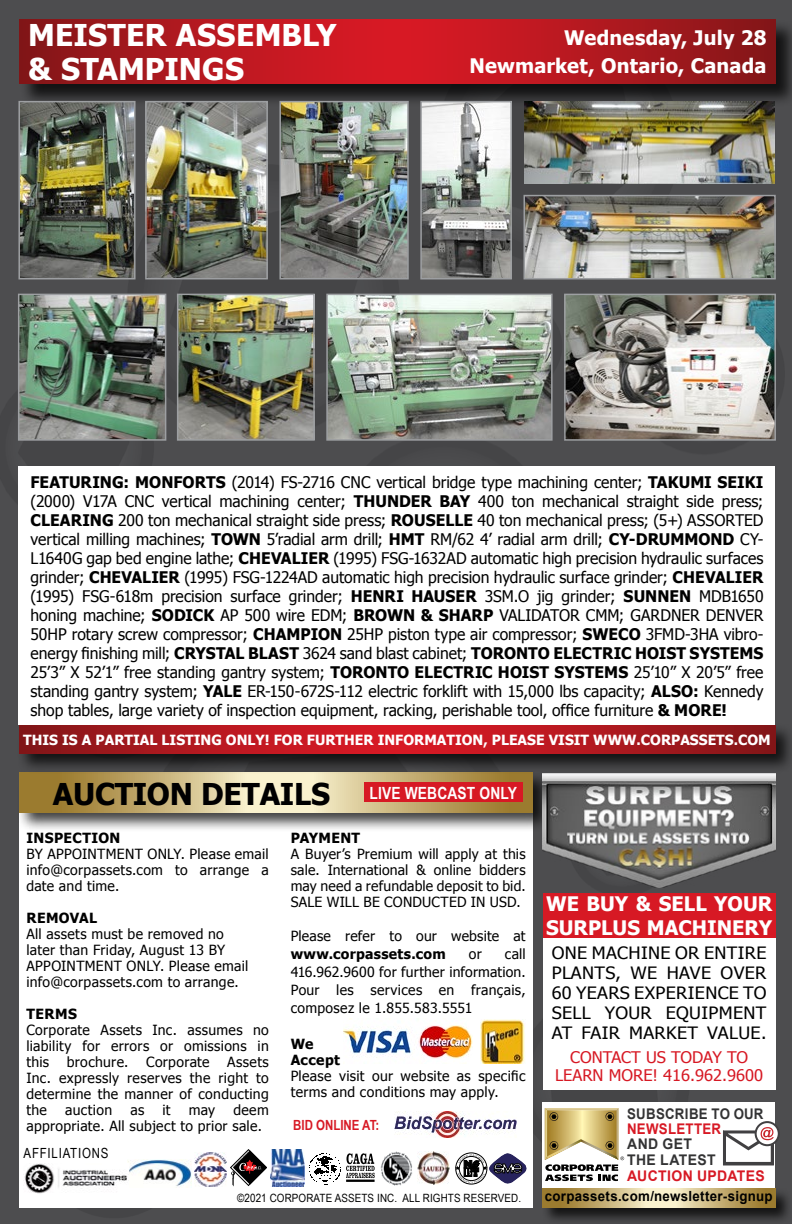
<style>
.page{position:relative;width:792px;height:1224px;background:#4d4d4f}
.page>*{position:absolute;margin:0;border:0;box-sizing:border-box;transform-origin:0 0}
.t1{font:700 30px/34px "Tahoma";letter-spacing:.005em;color:#fff}
.t2{font:700 30px "Tahoma";letter-spacing:-.01em;color:#000}
.t3{font:700 20px/28px "Tahoma";letter-spacing:.005em;color:#fff;text-align:right}
.t4{font:17px/20px "Tahoma";letter-spacing:.02em;color:#000;text-align:justify;scale:1.06 1}
.t5{font:700 16.8px "Arial Narrow";letter-spacing:.01em;color:#fff}
.t6{font:16px/19px "Tahoma";color:#000;text-align:justify}
.t7{font:16px/18px "Tahoma";color:#d71924;text-align:center}
.t8{font:700 14.6px/16px "Arial";letter-spacing:.025em;color:#333334;scale:.95 1}
.t9{font:700 14.6px "Arial";letter-spacing:.025em;color:#333334;scale:.9 1}
.t10{font:700 14.6px "Arial";letter-spacing:.02em;color:#d71924;scale:.95 1}
.t11{font:700 14.6px "Arial";letter-spacing:.02em;color:#d71924;scale:.9 1}
.t12{font:14px/16px "Tahoma";letter-spacing:.02em;color:#000;text-align:justify}
.t13{font:700 14px "Tahoma";color:#fff}
.t14{font:700 14px/16px "Tahoma";letter-spacing:.025em;color:#000}
.t15{font:700 14px "Arial";letter-spacing:.025em;color:#000;scale:.95 1}
.t16{font:14px "Arial Narrow";letter-spacing:.055em;color:#000}
.t17{font:700 14px "Arial Narrow";color:#d71924}
.t18{font:11.4px "Arial Narrow";letter-spacing:.01em;color:#000;scale:1.05 1}
.s1{font-weight:700}
</style>
<div class="page">
<div style="left:19px;top:812px;width:514px;height:395px;background:#fff"></div>
<div style="left:17px;top:770px;width:536px;height:63px;background:#000;opacity:.75"></div>
<svg style="left:19px;top:774px;width:514px;height:38px;background:#cab67e"></svg>
<div style="left:455px;top:1153px;width:32px;height:31px;border:1px solid #000;border-radius:50%"></div>
<img style="left:128px;top:1160px;width:63px;height:28px">
<svg style="left:456px;top:1154px;width:70px;height:29px"></svg>
<img style="left:194px;top:1153px;width:32px;height:34px">
<img style="left:417px;top:1152px;width:33px;height:33px">
<img style="left:380px;top:1151px;width:33px;height:35px">
<img style="left:309px;top:1153px;width:32px;height:32px">
<img style="left:24px;top:1164px;width:103px;height:30px">
<svg style="left:346px;top:1153px;width:29px;height:25px"></svg>
<hr style="left:346px;top:1180px;width:29px;height:2px;background:#000">
<img style="left:270px;top:1149px;width:34px;height:37px">
<svg style="left:230px;top:1149px;width:37px;height:37px"></svg>
<img style="left:344px;top:1018px;width:129px;height:41px">
<img style="left:480px;top:1020px;width:45px;height:43px">
<div style="left:19px;top:19px;width:773px;height:88px;background:#000;opacity:.75"></div>
<svg style="left:19px;top:19px;width:756px;height:65px;background:#b2181f"></svg>
<div style="left:542px;top:1102px;width:233px;height:87px;background:#fff"></div>
<svg style="left:545px;top:1108px;width:79px;height:73px"></svg>
<div style="left:542px;top:1188px;width:250px;height:36px;background:#000;opacity:.75"></div>
<svg style="left:542px;top:1188px;width:233px;height:19px;background:#c7b279"></svg>
<svg style="left:756px;top:1122px;width:23px;height:23px"></svg>
<div style="left:755px;top:1121px;width:25px;height:25px;border:2px solid #414042;border-radius:50%"></div>
<svg style="left:723px;top:1127px;width:52px;height:38px"></svg>
<img style="left:394px;top:1112px;width:123px;height:26px">
<div style="left:17px;top:723px;width:775px;height:51px;background:#000;opacity:.75"></div>
<svg style="left:19px;top:725px;width:756px;height:29px;background:#b2181f"></svg>
<div style="left:18px;top:467px;width:757px;height:258px;background:#fff"></div>
<div style="left:364px;top:782px;width:159px;height:20px;background:#d71924"></div>
<div style="left:543px;top:937px;width:232px;height:153px;background:#fff"></div>
<div style="left:543px;top:893px;width:233px;height:45px;background:#d71924"></div>
<img style="left:543px;top:773px;width:233px;height:114px">
<img style="left:329px;top:297px;width:221px;height:141px">
<div style="left:326px;top:294px;width:227px;height:147px;border:2px solid #9d9fa2"></div>
<img style="left:148px;top:104px;width:117px;height:172px">
<div style="left:145px;top:101px;width:123px;height:178px;border:2px solid #9d9fa2"></div>
<img style="left:21px;top:104px;width:112px;height:172px">
<div style="left:18px;top:101px;width:118px;height:178px;border:2px solid #9d9fa2"></div>
<img style="left:282px;top:104px;width:124px;height:172px">
<div style="left:279px;top:101px;width:130px;height:178px;border:2px solid #9d9fa2"></div>
<img style="left:423px;top:104px;width:86px;height:172px">
<div style="left:420px;top:101px;width:92px;height:178px;border:2px solid #9d9fa2"></div>
<img style="left:567px;top:297px;width:206px;height:141px">
<div style="left:564px;top:294px;width:212px;height:147px;border:2px solid #9d9fa2"></div>
<img style="left:526px;top:198px;width:247px;height:78px">
<div style="left:523px;top:195px;width:253px;height:84px;border:2px solid #9d9fa2"></div>
<img style="left:524px;top:102px;width:251px;height:81px">
<img style="left:21px;top:297px;width:142px;height:141px">
<div style="left:18px;top:294px;width:148px;height:147px;border:2px solid #9d9fa2"></div>
<img style="left:180px;top:297px;width:132px;height:141px">
<div style="left:177px;top:294px;width:138px;height:147px;border:2px solid #9d9fa2"></div>
<h1 class="t1" style="left:28px;top:16px;width:310px">MEISTER ASSEMBLY &amp; STAMPINGS</h1>
<p class="t3" style="left:469px;top:23px;width:299px">Wednesday, July 28<br>Newmarket, Ontario, Canada</p>
<p class="t6" style="left:30px;top:472px;width:735px"><span class="s1">FEATURING: MONFORTS</span> (2014) FS-2716 CNC vertical bridge type machining center; <span class="s1">TAKUMI SEIKI </span>(2000) V17A CNC vertical machining center; <span class="s1">THUNDER BAY</span> 400 ton mechanical straight side press; <span class="s1">CLEARING</span> 200 ton mechanical straight side press; <span class="s1">ROUSELLE</span> 40 ton mechanical press; (5+) ASSORTED vertical milling machines; <span class="s1">TOWN</span> 5’radial arm drill; <span class="s1">HMT</span> RM/62 4’ radial arm drill; <span class="s1">CY-DRUMMOND</span> CY-L1640G gap bed engine lathe; <span class="s1">CHEVALIER</span> (1995) FSG-1632AD automatic high precision hydraulic surfaces grinder; <span class="s1">CHEVALIER</span> (1995) FSG-1224AD automatic high precision hydraulic surface grinder; <span class="s1">CHEVALIER </span>(1995) FSG-618m precision surface grinder; <span class="s1">HENRI HAUSER</span> 3SM.O jig grinder; <span class="s1">SUNNEN</span> MDB1650 honing machine; <span class="s1">SODICK</span> AP 500 wire EDM; <span class="s1">BROWN &amp; SHARP</span> VALIDATOR CMM; GARDNER DENVER 50HP rotary screw compressor; <span class="s1">CHAMPION</span> 25HP piston type air compressor; <span class="s1">SWECO</span> 3FMD-3HA vibro&shy;energy finishing mill; <span class="s1">CRYSTAL BLAST</span> 3624 sand blast cabinet; <span class="s1">TORONTO ELECTRIC HOIST SYSTEMS </span>25’3” X 52’1” free standing gantry system; <span class="s1">TORONTO ELECTRIC HOIST SYSTEMS</span> 25’10” X 20’5” free standing gantry system; <span class="s1">YALE</span> ER-150-672S-112 electric forklift with 15,000 lbs capacity; <span class="s1">ALSO:</span> Kennedy shop tables, large variety of inspection equipment, racking, perishable tool, office furniture <span class="s1">&amp; MORE!</span></p>
<p class="t13" style="left:23px;top:730px;width:749px">THIS IS A PARTIAL LISTING ONLY! FOR FURTHER INFORMATION, PLEASE VISIT WWW.CORPASSETS.COM</p>
<h1 class="t2" style="left:53px;top:773px;width:279px">AUCTION DETAILS</h1>
<p class="t5" style="left:369px;top:780px;width:149px">LIVE WEBCAST ONLY</p>
<p class="t14" style="left:26px;top:829px;width:95px">INSPECTION</p>
<p class="t12" style="left:26px;top:845px;width:244px">BY APPOINTMENT ONLY. Please email info@corpassets.com to arrange a date and time.</p>
<p class="t14" style="left:26px;top:909px;width:72px">REMOVAL</p>
<p class="t12" style="left:26px;top:925px;width:224px;text-align:left">All assets must be removed no later than Friday, August 13 BY<br>APPOINTMENT ONLY. Please email info@corpassets.com to arrange.</p>
<p class="t14" style="left:26px;top:1005px;width:52px">TERMS</p>
<p class="t12" style="left:26px;top:1021px;width:244px">Corporate Assets Inc. assumes no liability for errors or omissions in this</p>
<p class="t12" style="left:67px;top:1053px;width:63px">brochure.</p>
<p class="t12" style="left:146px;top:1053px;width:65px">Corporate</p>
<p class="t12" style="left:26px;top:1053px;width:244px;text-indent:201px">Assets Inc. expressly reserves the right to determine the manner of conducting the</p>
<p class="t12" style="left:26px;top:1101px;width:244px;text-indent:207px">deem appropriate. All subject to prior sale.</p>
<p class="t12" style="left:65px;top:1101px;width:49px">auction</p>
<p class="t12" style="left:130px;top:1101px;width:15px">as</p>
<p class="t12" style="left:162px;top:1101px;width:10px">it</p>
<p class="t12" style="left:189px;top:1101px;width:28px">may</p>
<p class="t16" style="left:24px;top:1143px;width:86px">AFFILIATIONS</p>
<p class="t14" style="left:291px;top:829px;width:71px">PAYMENT</p>
<p class="t12" style="left:291px;top:845px;width:236px">A Buyer’s Premium will apply at this sale. International &amp; online bidders may need a refundable deposit to bid.<br>SALE WILL BE CONDUCTED IN USD.</p>
<p class="t12" style="left:291px;top:927px;width:236px">Please refer to our website at</p>
<p class="t14" style="left:291px;top:945px;width:157px">www.corpassets.com</p>
<p class="t12" style="left:469px;top:945px;width:14px">or</p>
<p class="t12" style="left:291px;top:944px;width:236px;line-height:18px;text-indent:214px">call 416.962.9600 for further information.<br>Pour les services en français, composez le 1.855.583.5551</p>
<p class="t14" style="left:291px;top:1035px;width:51px">We<br>Accept</p>
<p class="t12" style="left:291px;top:1067px;width:236px">Please visit our website as specific terms and conditions may apply.</p>
<p class="t17" style="left:293px;top:1114px;width:88px">BID ONLINE AT:</p>
<p class="t18" style="left:237px;top:1189px;width:272px">©2021 CORPORATE ASSETS INC. ALL RIGHTS RESERVED.</p>
<p class="t3" style="left:546px;top:890px;width:228px;line-height:24px;text-align:left">WE BUY &amp; SELL YOUR<br>SURPLUS MACHINERY</p>
<p class="t4" style="left:552px;top:942px;width:204px">ONE MACHINE OR ENTIRE PLANTS, WE HAVE OVER 60 YEARS EXPERIENCE TO SELL YOUR EQUIPMENT AT FAIR MARKET VALUE.</p>
<p class="t7" style="left:555px;top:1048px;width:210px">CONTACT US TODAY TO<br>LEARN MORE! 416.962.9600</p>
<p class="t9" style="left:627px;top:1104px;width:153px">SUBSCRIBE TO OUR</p>
<p class="t11" style="left:627px;top:1119px;width:106px">NEWSLETTER</p>
<p class="t8" style="left:627px;top:1136px;width:95px">AND GET<br>THE LATEST</p>
<p class="t10" style="left:627px;top:1166px;width:146px">AUCTION UPDATES</p>
<p class="t15" style="left:545px;top:1187px;width:242px">corpassets.com/newsletter-signup</p>
</div>
